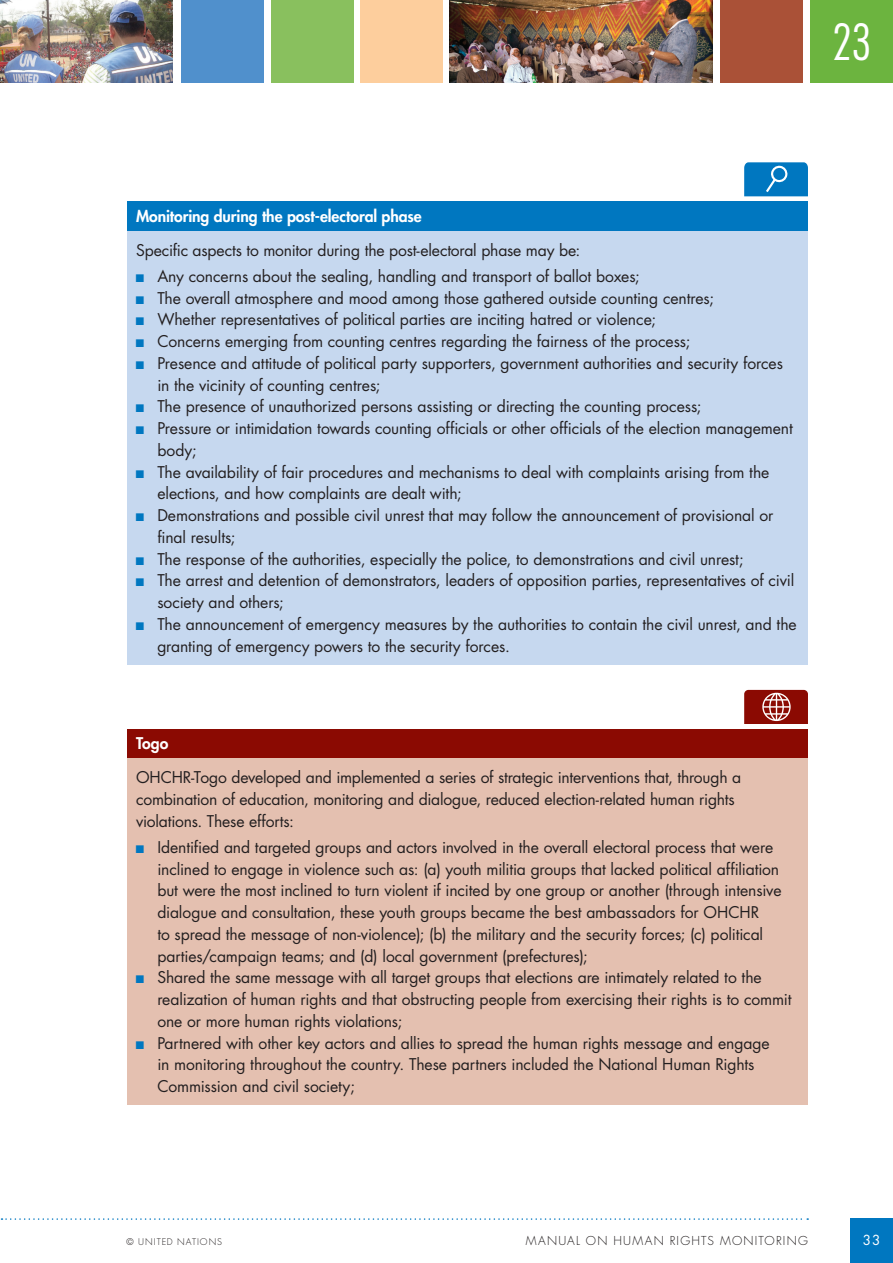
<style>
.page{position:relative;width:893px;height:1263px;background:#fff}
.page>*{position:absolute;margin:0;border:0;box-sizing:border-box;transform-origin:0 0}
.t1{font:300 condensed 48.45px "Futura";color:#fff}
.t2{font:15.75px/21.8px "Futura";letter-spacing:-.005em;color:#231f20}
.t3{font:800 15.75px "Futura";letter-spacing:-.005em;color:#fff}
.t4{font:13.5px "Futura";color:#fff}
.t5{font:300 12px "Futura";letter-spacing:.105em;color:#231f20}
.t6{font:300 9px "Futura";letter-spacing:.105em;color:#231f20}
</style>
<div class="page">
<div style="left:810px;top:0;width:83px;height:83px;background:#6cb43f"></div>
<div style="left:850px;top:1218px;width:43px;height:45px;background:#0077c0"></div>
<svg style="left:2px;top:1218px;width:806px;height:2px"></svg>
<img style="left:0;top:0;width:173px;height:83px">
<div style="left:271px;top:0;width:82px;height:83px;background:#89c05e"></div>
<div style="left:720px;top:0;width:83px;height:83px;background:#aa5137"></div>
<img style="left:450px;top:0;width:263px;height:83px">
<div style="left:360px;top:0;width:83px;height:83px;background:#fdce9d"></div>
<div style="left:181px;top:0;width:83px;height:83px;background:#5090cc"></div>
<div style="left:128px;top:201px;width:680px;height:30px;background:#0077c0"></div>
<div style="left:128px;top:231px;width:680px;height:433px;background:#c6d8ef"></div>
<div style="left:128px;top:729px;width:680px;height:29px;background:#8b0a02"></div>
<div style="left:128px;top:758px;width:680px;height:347px;background:#e4c0b0"></div>
<svg style="left:744px;top:162px;width:64px;height:34px"></svg>
<svg style="left:744px;top:690px;width:64px;height:34px"></svg>
<h1 class="t1" style="left:832px;top:14px;width:41px">23</h1>
<p class="t3" style="left:136px;top:206px;width:287px">Monitoring during the post-electoral phase</p>
<p class="t2" style="left:157px;top:237px;width:484px;line-height:26px;text-indent:-21px">Specific aspects to monitor during the post-electoral phase may be:<br>Any concerns about the sealing, handling and transport of ballot boxes;</p>
<p class="t2" style="left:157px;top:287px;width:641px">The overall atmosphere and mood among those gathered outside counting centres;<br>Whether representatives of political parties are inciting hatred or violence;<br>Concerns emerging from counting centres regarding the fairness of the process;<br>Presence and attitude of political party supporters, government authorities and security forces in the vicinity of counting centres;<br>The presence of unauthorized persons assisting or directing the counting process;<br>Pressure or intimidation towards counting officials or other officials of the election management body;<br>The availability of fair procedures and mechanisms to deal with complaints arising from the elections, and how complaints are dealt with;<br>Demonstrations and possible civil unrest that may follow the announcement of provisional or final results;<br>The response of the authorities, especially the police, to demonstrations and civil unrest;<br>The arrest and detention of demonstrators, leaders of opposition parties, representatives of civil society and others;<br>The announcement of emergency measures by the authorities to contain the civil unrest, and the granting of emergency powers to the security forces.</p>
<p class="t3" style="left:136px;top:734px;width:34px">Togo</p>
<p class="t2" style="left:136px;top:767px;width:607px">OHCHR-Togo developed and implemented a series of strategic interventions that, through a combination of education, monitoring and dialogue, reduced election-related human rights violations. These efforts:</p>
<p class="t2" style="left:157px;top:836px;width:636px">Identified and targeted groups and actors involved in the overall electoral process that were inclined to engage in violence such as: (a) youth militia groups that lacked political affiliation but were the most inclined to turn violent if incited by one group or another (through intensive dialogue and consultation, these youth groups became the best ambassadors for OHCHR<br>to spread the message of non-violence); (b) the military and the security forces; (c) political parties/campaign teams; and (d) local government (prefectures);<br>Shared the same message with all target groups that elections are intimately related to the realization of human rights and that obstructing people from exercising their rights is to commit one or more human rights violations;<br>Partnered with other key actors and allies to spread the human rights message and engage<br>in monitoring throughout the country. These partners included the National Human Rights Commission and civil society;</p>
<p class="t6" style="left:127px;top:1236px;width:97px">© UNITED NATIONS</p>
<p class="t5" style="left:526px;top:1233px;width:284px">MANUAL ON HUMAN RIGHTS MONITORING</p>
<p class="t4" style="left:863px;top:1231px;width:19px">33</p>
</div>
